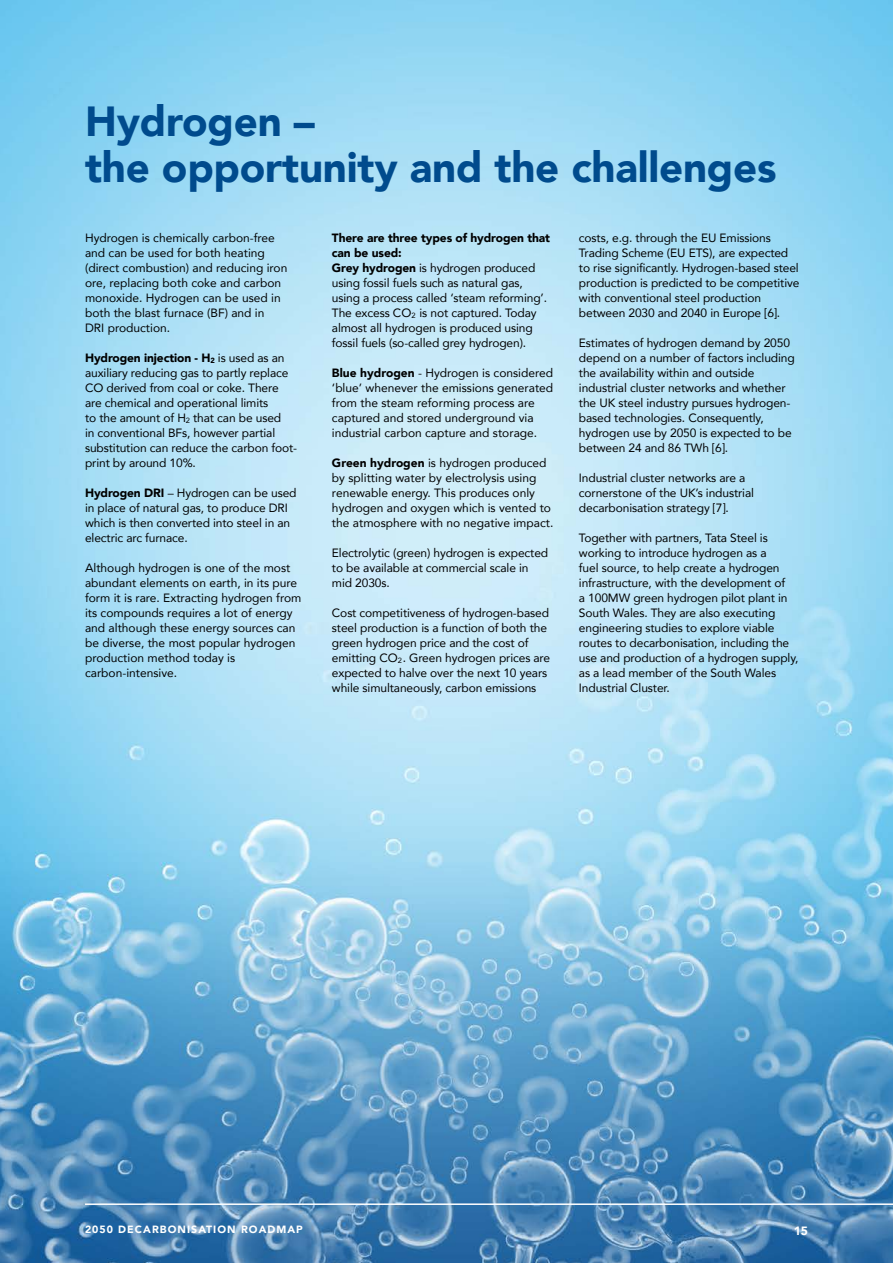
<style>
.page{position:relative;width:893px;height:1263px;background:#fff}
.page>*{position:absolute;margin:0;border:0;box-sizing:border-box;transform-origin:0 0}
.t1{font:900 42px/46.5px "Avenir";letter-spacing:-.005em;color:#004b8d}
.t2{font:12px/15px "Avenir";letter-spacing:-.01em;color:#000}
.t3{font:900 12px "Avenir";color:#fff}
.t4{font:900 10.5px "Avenir";letter-spacing:.1em;color:#fff}
.s1{font-weight:900}
</style>
<div class="page">
<img style="left:0;top:0;width:893px;height:1263px">
<hr style="left:85px;top:1203px;width:808px;height:2px;background:#fff">
<h1 class="t1" style="left:85px;top:97px;width:693px">Hydrogen –<br>the opportunity and the challenges</h1>
<p class="t2" style="left:85px;top:230px;width:204px">Hydrogen is chemically carbon-free and can be used for both heating (direct combustion) and reducing iron ore, replacing both coke and carbon monoxide. Hydrogen can be used in both the blast furnace (BF) and in<br>DRI production.</p>
<p class="t2" style="left:85px;top:350px;width:214px"><span class="s1">Hydrogen injection - H</span><sub>2</sub> is used as an auxiliary reducing gas to partly replace CO derived from coal or coke. There are chemical and operational limits<br>to the amount of H<sub>2</sub> that can be used<br>in conventional BFs, however partial substitution can reduce the carbon foot&shy;print by around 10%.</p>
<p class="t2" style="left:85px;top:485px;width:213px"><span class="s1">Hydrogen DRI</span> – Hydrogen can be used in place of natural gas, to produce DRI which is then converted into steel in an electric arc furnace.</p>
<p class="t2" style="left:85px;top:560px;width:218px">Although hydrogen is one of the most abundant elements on earth, in its pure form it is rare. Extracting hydrogen from its compounds requires a lot of energy and although these energy sources can be diverse, the most popular hydrogen production method today is carbon-intensive.</p>
<p class="t2" style="left:332px;top:230px;width:220px"><span class="s1">There are three types of hydrogen that can be used:<br>Grey hydrogen</span> is hydrogen produced using fossil fuels such as natural gas, using a process called ‘steam reforming’.<br>The excess CO<sub>2</sub> is not captured. Today almost all hydrogen is produced using fossil fuels (so-called grey hydrogen).</p>
<p class="t2" style="left:332px;top:365px;width:223px"><span class="s1">Blue hydrogen</span> - Hydrogen is considered ‘blue’ whenever the emissions generated from the steam reforming process are captured and stored underground via industrial carbon capture and storage.</p>
<p class="t2" style="left:332px;top:455px;width:223px"><span class="s1">Green hydrogen</span> is hydrogen produced by splitting water by electrolysis using renewable energy. This produces only hydrogen and oxygen which is vented to the atmosphere with no negative impact.</p>
<p class="t2" style="left:332px;top:545px;width:218px">Electrolytic (green) hydrogen is expected to be available at commercial scale in mid 2030s.</p>
<p class="t2" style="left:332px;top:605px;width:220px">Cost competitiveness of hydrogen-based steel production is a function of both the green hydrogen price and the cost of emitting CO<sub>2</sub>. Green hydrogen prices are expected to halve over the next 10 years while simultaneously, carbon emissions</p>
<p class="t2" style="left:579px;top:230px;width:222px">costs, e.g. through the EU Emissions Trading Scheme (EU ETS), are expected to rise significantly. Hydrogen-based steel production is predicted to be competitive with conventional steel production between 2030 and 2040 in Europe [6].</p>
<p class="t2" style="left:579px;top:335px;width:217px">Estimates of hydrogen demand by 2050 depend on a number of factors including the availability within and outside industrial cluster networks and whether the UK steel industry pursues hydrogen&shy;based technologies. Consequently, hydrogen use by 2050 is expected to be between 24 and 86 TWh [6].</p>
<p class="t2" style="left:579px;top:470px;width:177px">Industrial cluster networks are a cornerstone of the UK’s industrial decarbonisation strategy [7].</p>
<p class="t2" style="left:579px;top:530px;width:221px">Together with partners, Tata Steel is working to introduce hydrogen as a<br>fuel source, to help create a hydrogen infrastructure, with the development of<br>a 100MW green hydrogen pilot plant in South Wales. They are also executing engineering studies to explore viable routes to decarbonisation, including the use and production of a hydrogen supply, as a lead member of the South Wales Industrial Cluster.</p>
<p class="t4" style="left:85px;top:1220px;width:219px">2050 DECARBONISATION ROADMAP</p>
<p class="t3" style="left:794px;top:1220px;width:16px">15</p>
</div>
